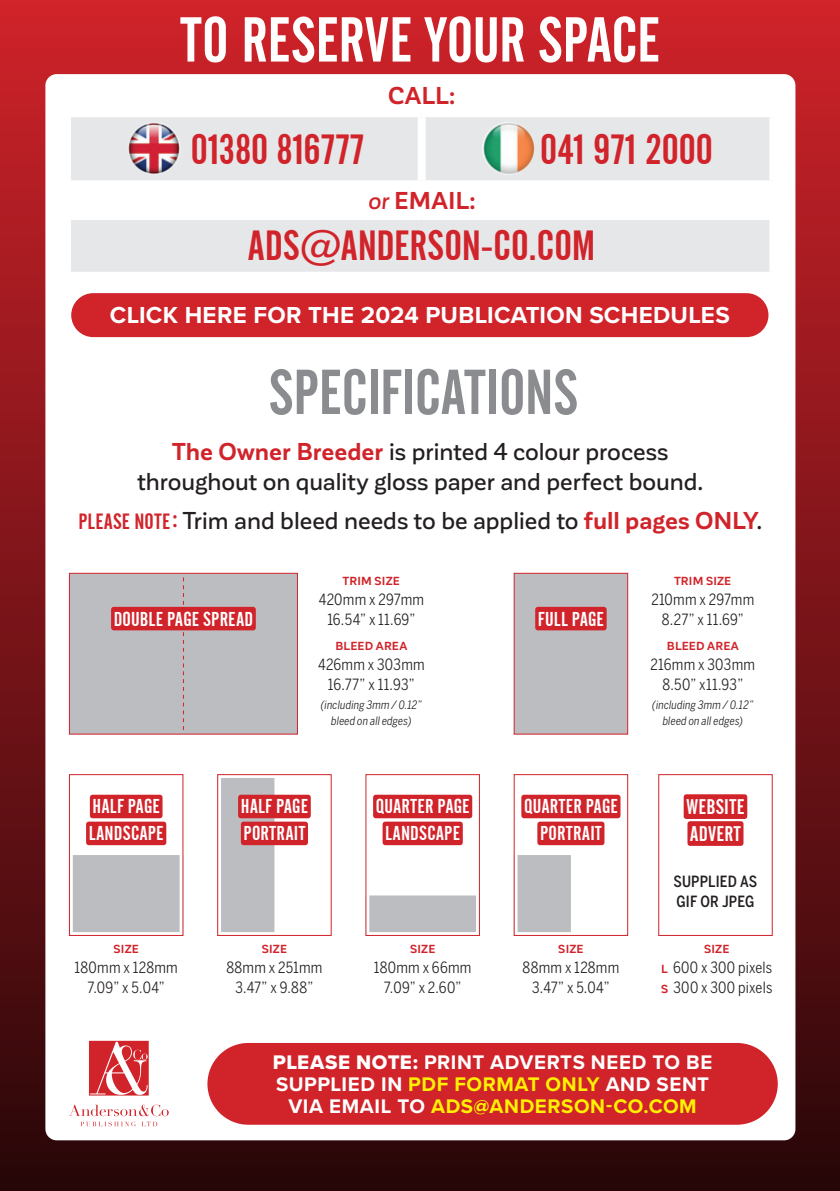
<style>
.page{position:relative;width:840px;height:1191px;background:#fff}
.page>*{position:absolute;margin:0;border:0;box-sizing:border-box;transform-origin:0 0}
.t1{font:62.8px "Alternate Gothic No 2 BT";color:#fff}
.t2{font:62.8px "Alternate Gothic No 2 BT";color:#8a8c8f}
.t3{font:42px "Alternate Gothic No 2 BT";letter-spacing:.005em;color:#d1232a}
.t4{font:500 24px/30px "Corporative Sans";color:#231f20;text-align:center}
.t5{font:700 24px "Proxima Nova";letter-spacing:.01em;color:#fff}
.t6{font:700 24px "Corporative Sans";letter-spacing:.005em;color:#d1232a}
.t7{font:21.2px "Alternate Gothic No 2 BT";letter-spacing:.015em;color:#fff}
.t8{font:700 20.4px/22px "Proxima Nova";letter-spacing:.03em;color:#fff;text-align:center}
.t9{font:20px "Alternate Gothic No 2 BT";letter-spacing:.02em;color:#fff}
.t10{font:15.4px/20px "Benton Sans Cond";letter-spacing:.02em;color:#231f20;text-align:center}
.t11{font:500 15.4px/20px "Benton Sans Cond";letter-spacing:.01em;color:#231f20}
.t12{font:italic 11.6px/16px "Benton Sans Cond";letter-spacing:.01em;color:#231f20;text-align:center}
.t13{font:700 11.6px "Corporative Sans";letter-spacing:.02em;color:#d1232a}
.s1{font-weight:500;font-style:italic}
.s2{font-weight:700;color:#d1232a}
.s3{font-family:"Alternate Gothic No 2 BT";font-weight:400;font-size:22px;color:#d1232a}
.s4{color:#d1232a}
.s5{font-family:"Corporative Sans";font-weight:700;font-size:11.6px;color:#d1232a}
.s6{font-family:"Proxima Nova Extrabld";font-weight:400}
.s7{color:#fff101}
</style>
<div class="page">
<div style="left:0;top:0;width:839px;height:1191px;background:linear-gradient(to bottom,#ce2229,#2b0709)"></div>
<div style="left:45px;top:74px;width:750px;height:1066px;background:#fff;border-radius:11px"></div>
<svg style="left:71px;top:117px;width:698px;height:155px;fill:#e6e7e9"></svg>
<hr style="left:69px;top:180px;width:352px;height:2px;background:#fff">
<hr style="left:421px;top:180px;width:353px;height:2px;background:#fff">
<div style="left:417px;top:117px;width:8px;height:63px;background:#fff"></div>
<div style="left:71px;top:212px;width:350px;height:8px;background:#fff"></div>
<div style="left:421px;top:212px;width:356px;height:8px;background:#fff"></div>
<img style="left:128px;top:122px;width:52px;height:53px;border-radius:26px">
<img style="left:482px;top:122px;width:52px;height:53px;border-radius:26px">
<div style="left:68px;top:572px;width:230px;height:163px;background:#bcbdc0"></div>
<div style="left:111px;top:607px;width:145px;height:23px;background:#d1232a;border-radius:3px"></div>
<div style="left:513px;top:572px;width:115px;height:163px;background:#bcbdc0"></div>
<div style="left:535px;top:607px;width:71px;height:23px;background:#d1232a;border-radius:3px"></div>
<svg style="left:68px;top:774px;width:116px;height:162px"></svg>
<div style="left:90px;top:794px;width:72px;height:24px;background:#d1232a;border-radius:3px"></div>
<div style="left:86px;top:821px;width:80px;height:24px;background:#d1232a;border-radius:3px"></div>
<svg style="left:365px;top:774px;width:115px;height:162px"></svg>
<div style="left:373px;top:794px;width:99px;height:24px;background:#d1232a;border-radius:3px"></div>
<div style="left:382px;top:821px;width:80px;height:24px;background:#d1232a;border-radius:3px"></div>
<svg style="left:513px;top:774px;width:116px;height:162px"></svg>
<div style="left:521px;top:794px;width:99px;height:24px;background:#d1232a;border-radius:3px"></div>
<div style="left:537px;top:821px;width:67px;height:24px;background:#d1232a;border-radius:3px"></div>
<svg style="left:658px;top:774px;width:115px;height:162px"></svg>
<svg style="left:217px;top:774px;width:115px;height:162px"></svg>
<div style="left:238px;top:794px;width:72px;height:24px;background:#d1232a;border-radius:3px"></div>
<div style="left:241px;top:821px;width:67px;height:24px;background:#d1232a;border-radius:3px"></div>
<div style="left:207px;top:1043px;width:570px;height:81px;background:#d1232a;border-radius:41px"></div>
<svg style="left:89px;top:1040px;width:60px;height:55px;background:#dc595e"></svg>
<svg style="left:69px;top:1104px;width:100px;height:22px"></svg>
<div style="left:71px;top:293px;width:697px;height:44px;background:#d1232a;border-radius:22px"></div>
<div style="left:683px;top:794px;width:63px;height:25px;background:#d1232a;border-radius:3px"></div>
<div style="left:687px;top:821px;width:56px;height:25px;background:#d1232a;border-radius:3px"></div>
<p class="t1" style="left:181px;top:5px;width:480px">TO RESERVE YOUR SPACE</p>
<p class="t6" style="left:388px;top:83px;width:69px">CALL:</p>
<p class="t3" style="left:191px;top:126px;width:174px">01380 816777</p>
<p class="t3" style="left:539px;top:126px;width:174px">041 971 2000</p>
<p class="t6" style="left:367px;top:187px;width:109px"><span class="s1">or</span> EMAIL:</p>
<p class="t3" style="left:248px;top:222px;width:348px">ADS@ANDERSON-CO.COM</p>
<p class="t5" style="left:110px;top:297px;width:621px">CLICK HERE FOR THE 2024 PUBLICATION SCHEDULES</p>
<p class="t2" style="left:268px;top:357px;width:310px">SPECIFICATIONS</p>
<p class="t4" style="left:137px;top:437px;width:567px"><span class="s2">The Owner Breeder</span> is printed 4 colour process throughout on quality gloss paper and perfect bound.</p>
<p class="t4" style="left:78px;top:506px;width:685px"><span class="s3">PLEASE NOTE</span><span class="s4">:</span> Trim and bleed needs to be applied to <span class="s2">full pages ONLY</span>.</p>
<p class="t9" style="left:114px;top:607px;width:141px">DOUBLE PAGE SPREAD</p>
<p class="t13" style="left:343px;top:574px;width:58px">TRIM SIZE</p>
<p class="t10" style="left:318px;top:589px;width:107px">420mm x 297mm<br>16.54” x 11.69”</p>
<p class="t13" style="left:335px;top:640px;width:73px">BLEED AREA</p>
<p class="t10" style="left:318px;top:654px;width:108px">426mm x 303mm<br>16.77” x 11.93”</p>
<p class="t12" style="left:320px;top:697px;width:103px">(including 3mm / 0.12” bleed on all edges)</p>
<p class="t9" style="left:92px;top:795px;width:69px">HALF PAGE</p>
<p class="t9" style="left:89px;top:822px;width:76px">LANDSCAPE</p>
<p class="t9" style="left:241px;top:795px;width:69px">HALF PAGE</p>
<p class="t9" style="left:243px;top:822px;width:63px">PORTRAIT</p>
<p class="t9" style="left:375px;top:795px;width:95px">QUARTER PAGE</p>
<p class="t9" style="left:385px;top:822px;width:76px">LANDSCAPE</p>
<p class="t13" style="left:113px;top:943px;width:27px">SIZE</p>
<p class="t10" style="left:75px;top:957px;width:105px">180mm x 128mm</p>
<p class="t10" style="left:87px;top:977px;width:79px">7.09” x 5.04”</p>
<p class="t13" style="left:262px;top:943px;width:27px">SIZE</p>
<p class="t10" style="left:226px;top:957px;width:97px">88mm x 251mm<br>3.47” x 9.88”</p>
<p class="t13" style="left:410px;top:943px;width:27px">SIZE</p>
<p class="t10" style="left:373px;top:957px;width:99px">180mm x 66mm<br>7.09” x 2.60”</p>
<p class="t9" style="left:537px;top:607px;width:67px">FULL PAGE</p>
<p class="t9" style="left:523px;top:795px;width:95px">QUARTER PAGE</p>
<p class="t9" style="left:539px;top:822px;width:63px">PORTRAIT</p>
<p class="t13" style="left:558px;top:943px;width:27px">SIZE</p>
<p class="t10" style="left:522px;top:957px;width:98px">88mm x 128mm<br>3.47” x 5.04”</p>
<p class="t13" style="left:674px;top:574px;width:58px">TRIM SIZE</p>
<p class="t10" style="left:651px;top:589px;width:104px">210mm x 297mm<br>8.27” x 11.69”</p>
<p class="t13" style="left:666px;top:640px;width:73px">BLEED AREA</p>
<p class="t10" style="left:650px;top:654px;width:106px">216mm x 303mm<br>8.50” x11.93”</p>
<p class="t12" style="left:652px;top:697px;width:103px">(including 3mm / 0.12” bleed on all edges)</p>
<p class="t7" style="left:686px;top:794px;width:60px">WEBSITE</p>
<p class="t7" style="left:689px;top:821px;width:52px">ADVERT</p>
<p class="t11" style="left:673px;top:871px;width:85px">SUPPLIED AS<br>GIF OR JPEG</p>
<p class="t13" style="left:703px;top:943px;width:27px">SIZE</p>
<p class="t10" style="left:660px;top:957px;width:112px"><span class="s5">L</span> 600 x 300 pixels</p>
<p class="t10" style="left:660px;top:977px;width:113px"><span class="s5">S</span> 300 x 300 pixels</p>
<p class="t8" style="left:273px;top:1050px;width:441px"><span class="s6">PLEASE NOTE:</span> PRINT ADVERTS NEED TO BE<br>SUPPLIED IN <span class="s7">PDF FORMAT ONLY</span> AND SENT<br>VIA EMAIL TO <span class="s7">ADS@ANDERSON-CO.COM</span></p>
</div>
